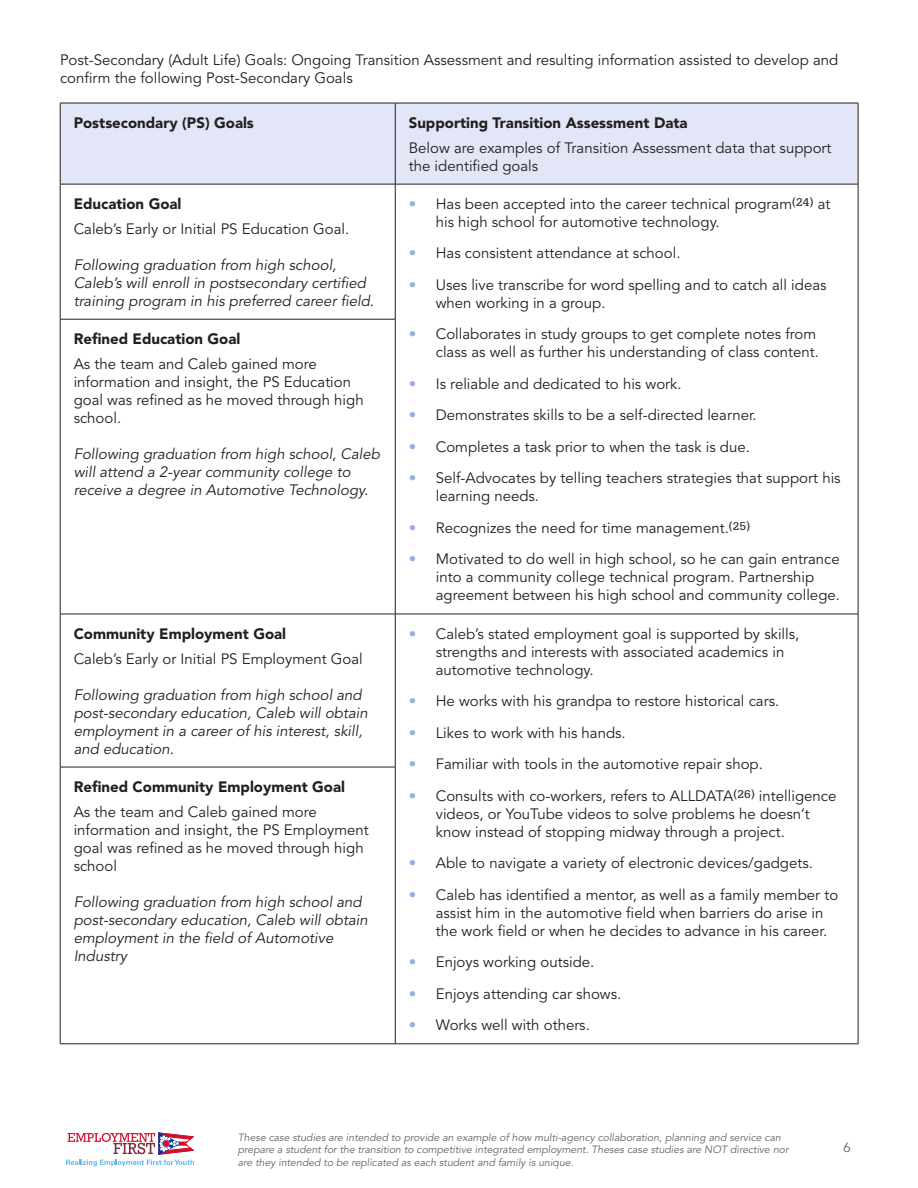
<style>
.page{position:relative;width:918px;height:1188px;background:#fff}
.page>*{position:absolute;margin:0;border:0;box-sizing:border-box;transform-origin:0 0}
.Body_Text{font:15px/18px "Avenir LT Std";color:#231f20}
.Body_Text-2{font:italic 15px/18px "Avenir LT Std";color:#231f20}
.Header_3{font:900 15px "Avenir LT Std";color:#231f20}
.t1{font:300 13.5px "Avenir LT Std";color:#57585a}
.t2{font:italic 10.5px/12.6px "Avenir LT Std";color:#636366}
.s1{color:#97aee5}
</style>
<div class="page">
<svg style="left:68px;top:1133px;width:125px;height:21px"></svg>
<svg style="left:66px;top:1160px;width:128px;height:6px"></svg>
<div style="left:61px;top:104px;width:797px;height:80px;background:#e3e6f7"></div>
<hr style="left:60px;top:103px;width:335px;height:1px;background:#231f20">
<hr style="left:60px;top:103px;width:1px;height:81px;background:#231f20">
<hr style="left:395px;top:103px;width:463px;height:1px;background:#231f20">
<hr style="left:395px;top:103px;width:1px;height:81px;background:#231f20">
<hr style="left:858px;top:103px;width:1px;height:81px;background:#231f20">
<hr style="left:60px;top:1044px;width:335px;height:1px;background:#231f20">
<hr style="left:395px;top:1044px;width:463px;height:1px;background:#231f20">
<hr style="left:60px;top:184px;width:335px;height:1px;background:#231f20">
<hr style="left:60px;top:184px;width:1px;height:135px;background:#231f20">
<hr style="left:395px;top:184px;width:463px;height:1px;background:#231f20">
<hr style="left:395px;top:184px;width:1px;height:135px;background:#231f20">
<hr style="left:858px;top:184px;width:1px;height:135px;background:#231f20">
<hr style="left:858px;top:319px;width:1px;height:295px;background:#231f20">
<hr style="left:60px;top:319px;width:335px;height:1px;background:#231f20">
<hr style="left:60px;top:319px;width:1px;height:295px;background:#231f20">
<hr style="left:395px;top:319px;width:1px;height:295px;background:#231f20">
<hr style="left:60px;top:614px;width:335px;height:1px;background:#231f20">
<hr style="left:60px;top:614px;width:1px;height:153px;background:#231f20">
<hr style="left:395px;top:614px;width:463px;height:1px;background:#231f20">
<hr style="left:395px;top:614px;width:1px;height:153px;background:#231f20">
<hr style="left:858px;top:614px;width:1px;height:153px;background:#231f20">
<hr style="left:858px;top:767px;width:1px;height:277px;background:#231f20">
<hr style="left:60px;top:767px;width:335px;height:1px;background:#231f20">
<hr style="left:60px;top:767px;width:1px;height:277px;background:#231f20">
<hr style="left:395px;top:767px;width:1px;height:277px;background:#231f20">
<p class="Body_Text" style="left:60px;top:52px;width:780px">Post-Secondary (Adult Life) Goals: Ongoing Transition Assessment and resulting information assisted to develop and confirm the following Post-Secondary Goals</p>
<h3 class="Header_3" style="left:74px;top:114px;width:182px">Postsecondary (PS) Goals</h3>
<h3 class="Header_3" style="left:409px;top:114px;width:280px">Supporting Transition Assessment Data</h3>
<p class="Body_Text" style="left:409px;top:139px;width:424px">Below are examples of Transition Assessment data that support the identified goals</p>
<h3 class="Header_3" style="left:74px;top:195px;width:109px">Education Goal</h3>
<p class="Body_Text" style="left:74px;top:220px;width:277px">Caleb’s Early or Initial PS Education Goal.</p>
<p class="Body_Text-2" style="left:74px;top:256px;width:302px">Following graduation from high school,<br>Caleb’s will enroll in postsecondary certified training program in his preferred career field.</p>
<p class="Body_Text" style="left:436px;top:195px;width:396px;text-indent:-27px"><span class="s1">•</span> Has been accepted into the career technical program<sup>(24)</sup> at his high school for automotive technology.</p>
<p class="Body_Text" style="left:409px;top:245px;width:273px"><span class="s1">•</span> Has consistent attendance at school.</p>
<p class="Body_Text" style="left:436px;top:276px;width:392px;text-indent:-27px"><span class="s1">•</span> Uses live transcribe for word spelling and to catch all ideas when working in a group.</p>
<p class="Body_Text" style="left:409px;top:326px;width:412px;text-align:right"><span class="s1">•</span> Collaborates in study groups to get complete notes from class as well as further his understanding of class content.</p>
<p class="Body_Text" style="left:409px;top:375px;width:274px"><span class="s1">•</span> Is reliable and dedicated to his work.</p>
<p class="Body_Text" style="left:409px;top:407px;width:350px"><span class="s1">•</span> Demonstrates skills to be a self-directed learner.</p>
<p class="Body_Text" style="left:409px;top:438px;width:343px"><span class="s1">•</span> Completes a task prior to when the task is due.</p>
<p class="Body_Text" style="left:436px;top:470px;width:406px;text-indent:-27px"><span class="s1">•</span> Self-Advocates by telling teachers strategies that support his learning needs.</p>
<p class="Body_Text" style="left:409px;top:519px;width:343px"><span class="s1">•</span> Recognizes the need for time management.<sup>(25)</sup></p>
<p class="Body_Text" style="left:436px;top:551px;width:406px;text-indent:-27px"><span class="s1">•</span> Motivated to do well in high school, so he can gain entrance into a community college technical program. Partnership agreement between his high school and community college.</p>
<h3 class="Header_3" style="left:74px;top:330px;width:168px">Refined Education Goal</h3>
<p class="Body_Text" style="left:74px;top:355px;width:292px">As the team and Caleb gained more information and insight, the PS Education goal was refined as he moved through high school.</p>
<p class="Body_Text-2" style="left:74px;top:445px;width:308px">Following graduation from high school, Caleb will attend a 2-year community college to receive a degree in Automotive Technology.</p>
<h3 class="Header_3" style="left:74px;top:625px;width:214px">Community Employment Goal</h3>
<p class="Body_Text" style="left:74px;top:650px;width:291px">Caleb’s Early or Initial PS Employment Goal</p>
<p class="Body_Text-2" style="left:74px;top:686px;width:296px">Following graduation from high school and post-secondary education, Caleb will obtain employment in a career of his interest, skill, and education.</p>
<h3 class="Header_3" style="left:74px;top:778px;width:273px">Refined Community Employment Goal</h3>
<p class="Body_Text" style="left:74px;top:803px;width:297px">As the team and Caleb gained more information and insight, the PS Employment goal was refined as he moved through high school</p>
<p class="Body_Text-2" style="left:74px;top:893px;width:296px">Following graduation from high school and post-secondary education, Caleb will obtain employment in the field of Automotive Industry</p>
<p class="Body_Text" style="left:436px;top:625px;width:365px;text-indent:-27px"><span class="s1">•</span> Caleb’s stated employment goal is supported by skills, strengths and interests with associated academics in automotive technology.</p>
<p class="Body_Text" style="left:409px;top:693px;width:372px"><span class="s1">•</span> He works with his grandpa to restore historical cars.</p>
<p class="Body_Text" style="left:409px;top:724px;width:218px"><span class="s1">•</span> Likes to work with his hands.</p>
<p class="Body_Text" style="left:409px;top:756px;width:356px"><span class="s1">•</span> Familiar with tools in the automotive repair shop.</p>
<p class="Body_Text" style="left:436px;top:787px;width:402px;text-indent:-27px"><span class="s1">•</span> Consults with co-workers, refers to ALLDATA<sup>(26)</sup> intelligence videos, or YouTube videos to solve problems he doesn’t know instead of stopping midway through a project.</p>
<p class="Body_Text" style="left:409px;top:855px;width:406px"><span class="s1">•</span> Able to navigate a variety of electronic devices/gadgets.</p>
<p class="Body_Text" style="left:436px;top:886px;width:404px;text-indent:-27px"><span class="s1">•</span> Caleb has identified a mentor, as well as a family member to assist him in the automotive field when barriers do arise in the work field or when he decides to advance in his career.</p>
<p class="Body_Text" style="left:409px;top:954px;width:187px"><span class="s1">•</span> Enjoys working outside.</p>
<p class="Body_Text" style="left:409px;top:985px;width:214px"><span class="s1">•</span> Enjoys attending car shows.</p>
<p class="Body_Text" style="left:409px;top:1017px;width:183px"><span class="s1">•</span> Works well with others.</p>
<p class="t2" style="left:238px;top:1131px;width:552px">These case studies are intended to provide an example of how multi-agency collaboration, planning and service can prepare a student for the transition to competitive integrated employment. Theses case studies are NOT directive nor are they intended to be replicated as each student and family is unique.</p>
<p class="t1" style="left:843px;top:1139px;width:9px">6</p>
</div>
